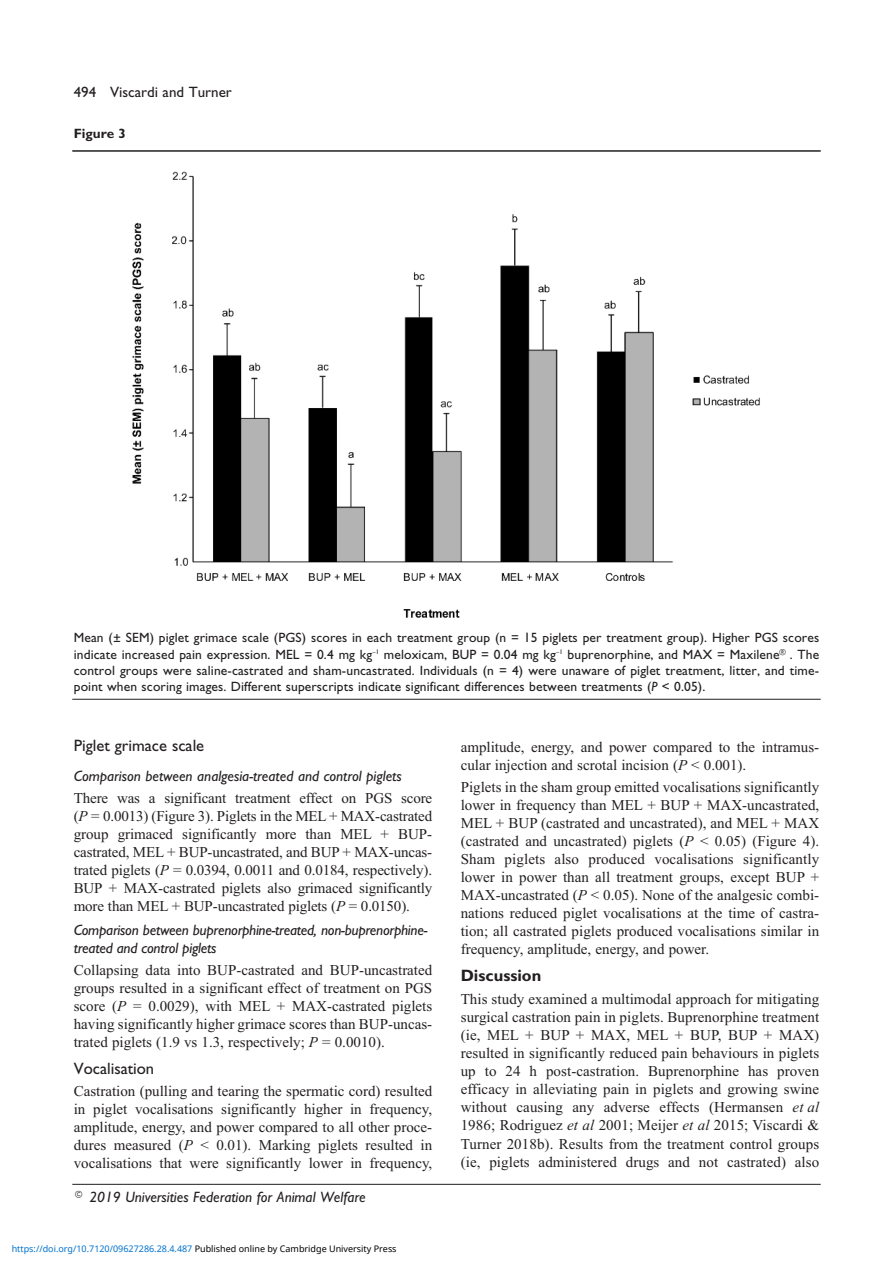
<style>
.page{position:relative;width:893px;height:1263px;background:#fff}
.page>*{position:absolute;margin:0;border:0;box-sizing:border-box;transform-origin:0 0}
.t1{font:16.5px "Gill Sans";color:#231f20}
.t2{font:700 16.5px "Gill Sans";color:#231f20}
.t3{font:15px/18px "Times New Roman";color:#231f20;text-align:justify}
.t4{font:italic 15px/18px "Gill Sans";color:#231f20}
.t5{font:15px "Gill Sans";color:#231f20}
.t6{font:13.5px/16.2px "Gill Sans";letter-spacing:.01em;color:#231f20;text-align:justify}
.t7{font:700 13.5px "Gill Sans";color:#231f20}
.t8{font:9px "Noto Sans";color:#0172cf}
.s1{font-style:italic}
.s2{color:#000}
</style>
<div class="page">
<hr style="left:72px;top:1184px;width:749px;height:1px;background:#231f20">
<hr style="left:72px;top:150px;width:749px;height:2px;background:#231f20">
<hr style="left:72px;top:699px;width:749px;height:1px;background:#231f20">
<img style="left:132px;top:171px;width:628px;height:447px">
<p class="t5" style="left:74px;top:83px;width:160px">494 Viscardi and Turner</p>
<p class="t7" style="left:74px;top:126px;width:54px">Figure 3</p>
<p class="t6" style="left:74px;top:630px;width:747px">Mean (± SEM) piglet grimace scale (PGS) scores in each treatment group (n = 15 piglets per treatment group). Higher PGS scores indicate increased pain expression. MEL = 0.4 mg kg<sup>–1</sup> meloxicam, BUP = 0.04 mg kg<sup>–1</sup> buprenorphine, and MAX = Maxilene®. The control groups were saline-castrated and sham-uncastrated. Individuals (n = 4) were unaware of piglet treatment, litter, and time&shy;point when scoring images. Different superscripts indicate significant differences between treatments (<span class="s1">P</span> &lt; 0.05).</p>
<p class="t1" style="left:74px;top:736px;width:132px">Piglet grimace scale</p>
<p class="t4" style="left:74px;top:767px;width:329px">Comparison between analgesia-treated and control piglets</p>
<p class="t3" style="left:74px;top:789px;width:360px">There was a significant treatment effect on PGS score (<span class="s1">P</span> = 0.0013) (Figure 3). Piglets in the MEL + MAX-castrated group grimaced significantly more than MEL + BUP&shy;castrated, MEL + BUP-uncastrated, and BUP + MAX-uncas&shy;trated piglets (<span class="s1">P</span> = 0.0394, 0.0011 and 0.0184, respectively).<br>BUP + MAX-castrated piglets also grimaced significantly more than MEL + BUP-uncastrated piglets (<span class="s1">P</span> = 0.0150).</p>
<p class="t4" style="left:74px;top:921px;width:355px">Comparison between buprenorphine-treated, non-buprenorphine&shy;treated and control piglets</p>
<p class="t3" style="left:74px;top:961px;width:360px">Collapsing data into BUP-castrated and BUP-uncastrated groups resulted in a significant effect of treatment on PGS score (<span class="s1">P</span> = 0.0029), with MEL + MAX-castrated piglets having significantly higher grimace scores than BUP-uncas&shy;trated piglets (1.9 vs 1.3, respectively; <span class="s1">P</span> = 0.0010).</p>
<p class="t1" style="left:74px;top:1058px;width:82px">Vocalisation</p>
<p class="t3" style="left:74px;top:1082px;width:360px">Castration (pulling and tearing the spermatic cord) resulted in piglet vocalisations significantly higher in frequency, amplitude, energy, and power compared to all other proce&shy;dures measured (<span class="s1">P</span> &lt; 0.01). Marking piglets resulted in vocalisations that were significantly lower in frequency,</p>
<p class="t4" style="left:74px;top:1188px;width:293px">© 2019 Universities Federation for Animal Welfare</p>
<p class="t8" style="left:12px;top:1243px;width:386px">https://doi.org/10.7120/09627286.28.4.487 <span class="s2">Published online by Cambridge University Press</span></p>
<p class="t3" style="left:461px;top:738px;width:360px">amplitude, energy, and power compared to the intramus&shy;cular injection and scrotal incision (<span class="s1">P</span> &lt; 0.001).</p>
<p class="t3" style="left:461px;top:778px;width:360px">Piglets in the sham group emitted vocalisations significantly lower in frequency than MEL + BUP + MAX-uncastrated, MEL + BUP (castrated and uncastrated), and MEL + MAX (castrated and uncastrated) piglets (<span class="s1">P</span> &lt; 0.05) (Figure 4).<br>Sham piglets also produced vocalisations significantly lower in power than all treatment groups, except BUP + MAX-uncastrated (<span class="s1">P</span> &lt; 0.05). None of the analgesic combi&shy;nations reduced piglet vocalisations at the time of castra&shy;tion; all castrated piglets produced vocalisations similar in frequency, amplitude, energy, and power.</p>
<p class="t2" style="left:461px;top:966px;width:82px">Discussion</p>
<p class="t3" style="left:461px;top:989px;width:360px">This study examined a multimodal approach for mitigating surgical castration pain in piglets. Buprenorphine treatment (ie, MEL + BUP + MAX, MEL + BUP, BUP + MAX) resulted in significantly reduced pain behaviours in piglets up to 24 h post-castration. Buprenorphine has proven efficacy in alleviating pain in piglets and growing swine without causing any adverse effects (Hermansen <span class="s1">et al </span>1986; Rodriguez <span class="s1">et al</span> 2001; Meijer <span class="s1">et al</span> 2015; Viscardi &amp; Turner 2018b). Results from the treatment control groups (ie, piglets administered drugs and not castrated) also</p>
</div>
